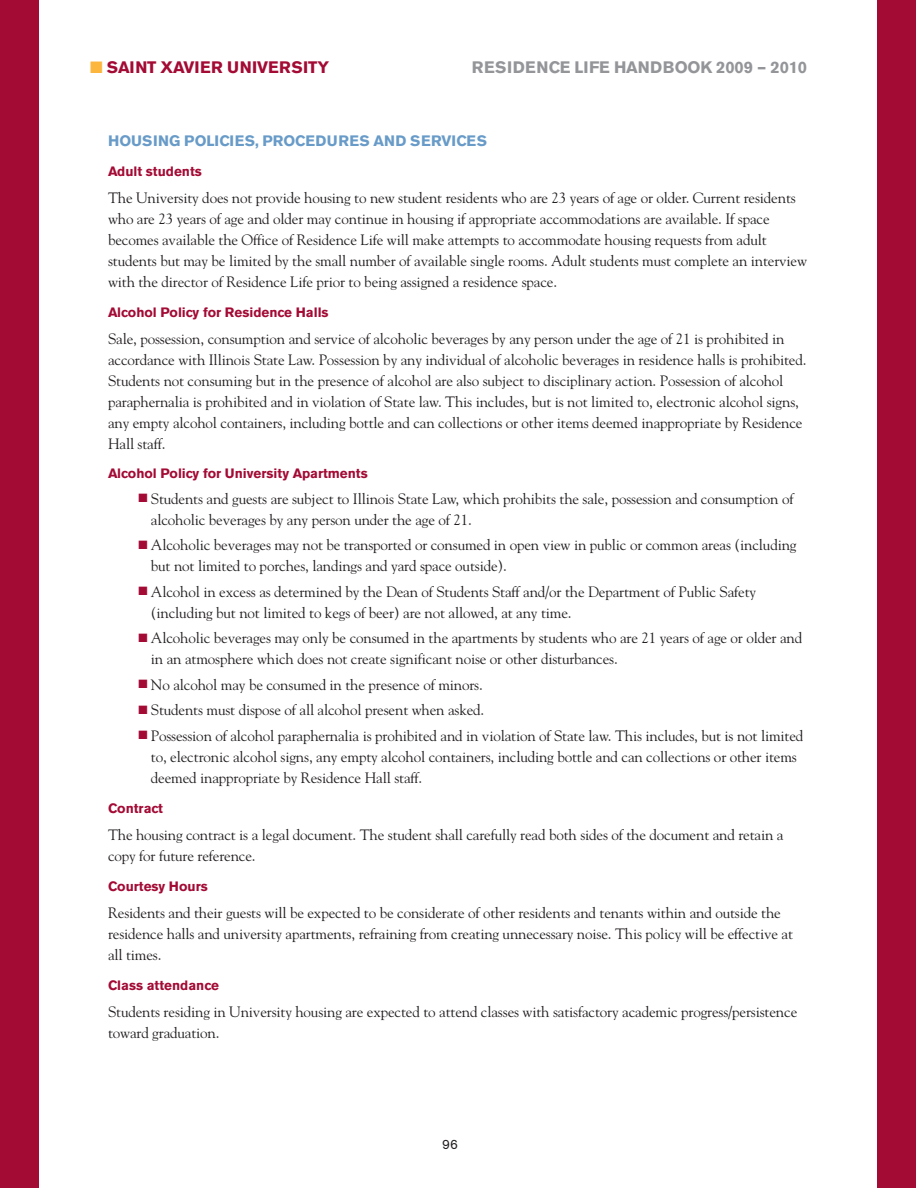
<style>
.page{position:relative;width:918px;height:1188px;background:#fff}
.page>*{position:absolute;margin:0;border:0;box-sizing:border-box;transform-origin:0 0}
.t1{font:700 16.5px "Akzidenz Grotesk BE";color:#939598}
.t2{font:700 16.5px "Akzidenz Grotesk BE";letter-spacing:-.01em;color:#a30a34}
.t3{font:15px/21px "Goudy";letter-spacing:-.01em;color:#231f20}
.t4{font:700 15px "Akzidenz Grotesk BE";letter-spacing:.01em;color:#689bc8}
.t5{font:700 13.5px "Akzidenz Grotesk BE";color:#a30a34}
.t6{font:13.5px "Akzidenz Grotesk BE";color:#231f20}
.s1{color:#fcb53d}
.s2{color:#a30a34}
</style>
<div class="page">
<div style="left:0;top:0;width:39px;height:1188px;background:#a30a34"></div>
<div style="left:878px;top:0;width:38px;height:1188px;background:#a30a34"></div>
<p class="t2" style="left:90px;top:62px;width:240px"><span class="s1">■</span> SAINT XAVIER UNIVERSITY</p>
<p class="t1" style="left:472px;top:62px;width:337px">RESIDENCE LIFE HANDBOOK 2009 – 2010</p>
<p class="t4" style="left:108px;top:135px;width:380px">HOUSING POLICIES, PROCEDURES AND SERVICES</p>
<p class="t5" style="left:108px;top:166px;width:95px">Adult students</p>
<p class="t3" style="left:108px;top:188px;width:701px">The University does not provide housing to new student residents who are 23 years of age or older. Current residents who are 23 years of age and older may continue in housing if appropriate accommodations are available. If space becomes available the Office of Residence Life will make attempts to accommodate housing requests from adult students but may be limited by the small number of available single rooms. Adult students must complete an interview with the director of Residence Life prior to being assigned a residence space.</p>
<p class="t5" style="left:108px;top:307px;width:222px">Alcohol Policy for Residence Halls</p>
<p class="t3" style="left:108px;top:329px;width:700px">Sale, possession, consumption and service of alcoholic beverages by any person under the age of 21 is prohibited in accordance with Illinois State Law. Possession by any individual of alcoholic beverages in residence halls is prohibited.<br>Students not consuming but in the presence of alcohol are also subject to disciplinary action. Possession of alcohol paraphernalia is prohibited and in violation of State law. This includes, but is not limited to, electronic alcohol signs, any empty alcohol containers, including bottle and can collections or other items deemed inappropriate by Residence Hall staff.</p>
<p class="t5" style="left:108px;top:469px;width:261px">Alcohol Policy for University Apartments</p>
<p class="t3" style="left:151px;top:489px;width:644px;text-indent:-12px"><span class="s2">■</span> Students and guests are subject to Illinois State Law, which prohibits the sale, possession and consumption of alcoholic beverages by any person under the age of 21.</p>
<p class="t3" style="left:151px;top:536px;width:647px;text-indent:-12px"><span class="s2">■</span> Alcoholic beverages may not be transported or consumed in open view in public or common areas (including but not limited to porches, landings and yard space outside).</p>
<p class="t3" style="left:151px;top:582px;width:607px;text-indent:-12px"><span class="s2">■</span> Alcohol in excess as determined by the Dean of Students Staff and/or the Department of Public Safety (including but not limited to kegs of beer) are not allowed, at any time.</p>
<p class="t3" style="left:151px;top:629px;width:653px;text-indent:-12px"><span class="s2">■</span> Alcoholic beverages may only be consumed in the apartments by students who are 21 years of age or older and in an atmosphere which does not create significant noise or other disturbances.</p>
<p class="t3" style="left:138px;top:675px;width:346px"><span class="s2">■</span> No alcohol may be consumed in the presence of minors.</p>
<p class="t3" style="left:138px;top:701px;width:347px"><span class="s2">■</span> Students must dispose of all alcohol present when asked.</p>
<p class="t3" style="left:151px;top:726px;width:654px;text-indent:-12px"><span class="s2">■</span> Possession of alcohol paraphernalia is prohibited and in violation of State law. This includes, but is not limited to, electronic alcohol signs, any empty alcohol containers, including bottle and can collections or other items deemed inappropriate by Residence Hall staff.</p>
<p class="t5" style="left:108px;top:803px;width:57px">Contract</p>
<p class="t3" style="left:108px;top:825px;width:677px">The housing contract is a legal document. The student shall carefully read both sides of the document and retain a copy for future reference.</p>
<p class="t5" style="left:108px;top:881px;width:101px">Courtesy Hours</p>
<p class="t3" style="left:108px;top:903px;width:687px">Residents and their guests will be expected to be considerate of other residents and tenants within and outside the residence halls and university apartments, refraining from creating unnecessary noise. This policy will be effective at all times.</p>
<p class="t5" style="left:108px;top:980px;width:112px">Class attendance</p>
<p class="t3" style="left:108px;top:1002px;width:691px">Students residing in University housing are expected to attend classes with satisfactory academic progress/persistence toward graduation.</p>
<p class="t6" style="left:442px;top:1140px;width:18px">96</p>
</div>
